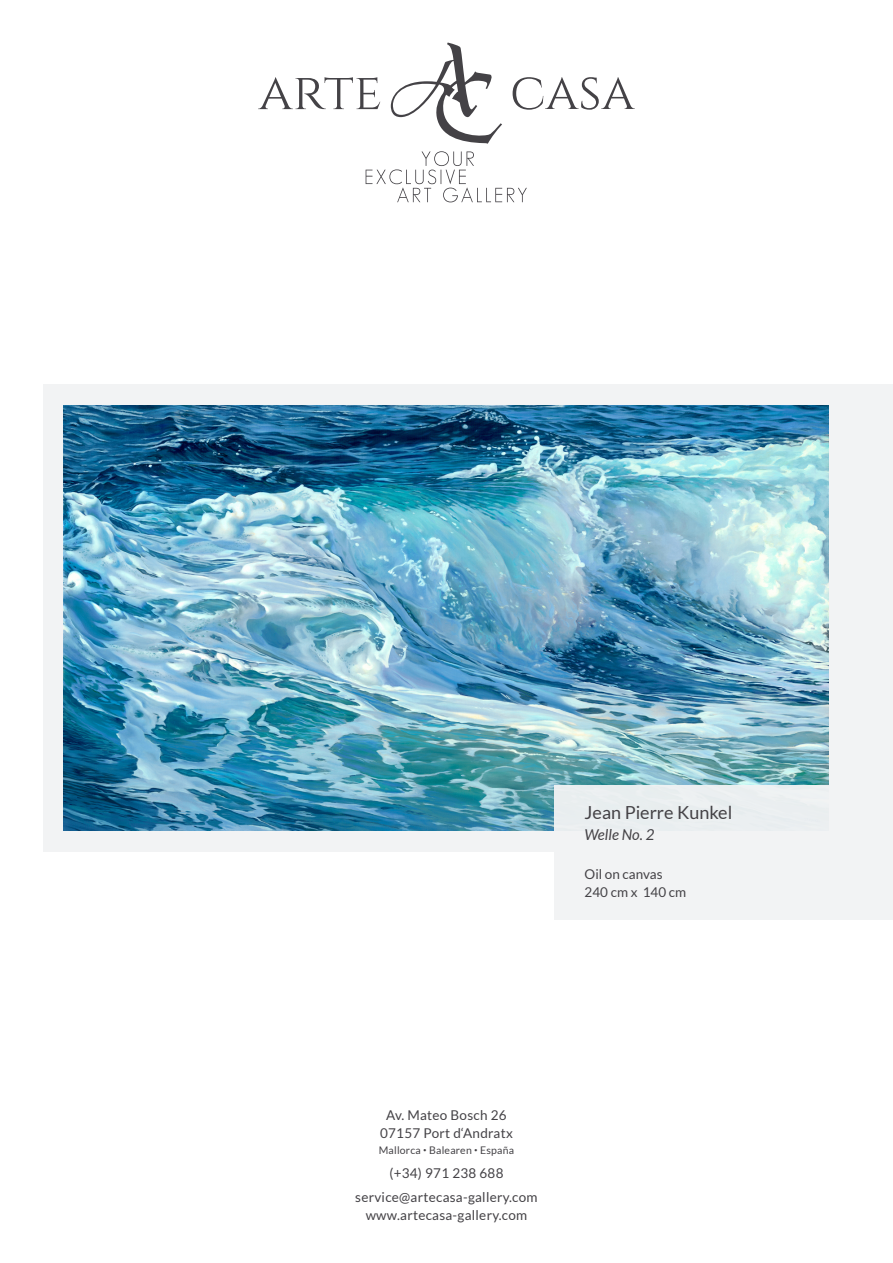
<style>
.page{position:relative;width:893px;height:1263px;background:#fff}
.page>*{position:absolute;margin:0;border:0;box-sizing:border-box;transform-origin:0 0}
.t1{font:18px "Lato";color:#444246}
.t2{font:italic 15px "Lato";color:#444246}
.t3{font:13.5px/18px "Lato";letter-spacing:.02em;color:#444246;text-align:center}
.t4{font:13.5px/18px "Lato";color:#444246}
.t5{font:10.5px "Lato";letter-spacing:.02em;color:#444246}
</style>
<div class="page">
<svg style="left:513px;top:77px;width:122px;height:33px"></svg>
<svg style="left:258px;top:77px;width:122px;height:32px"></svg>
<svg style="left:391px;top:43px;width:111px;height:101px"></svg>
<svg style="left:366px;top:151px;width:161px;height:51px"></svg>
<div style="left:43px;top:384px;width:850px;height:467px;background:#f2f3f4"></div>
<img style="left:64px;top:405px;width:764px;height:425px">
<div style="left:555px;top:785px;width:338px;height:135px;background:#f2f3f4"></div>
<h1 class="t1" style="left:585px;top:805px;width:149px">Jean Pierre Kunkel</h1>
<p class="t2" style="left:585px;top:828px;width:71px">Welle No. 2</p>
<p class="t4" style="left:585px;top:866px;width:103px">Oil on canvas<br>240 cm x 140 cm</p>
<p class="t3" style="left:380px;top:1107px;width:134px">Av. Mateo Bosch 26<br>07157 Port d‘Andratx</p>
<p class="t5" style="left:379px;top:1145px;width:137px">Mallorca <sup>•</sup> Balearen <sup>•</sup> España</p>
<p class="t3" style="left:355px;top:1161px;width:184px;line-height:24px">(+34) 971 238 688 service@artecasa-gallery.com</p>
<p class="t3" style="left:366px;top:1206px;width:163px">www.artecasa-gallery.com</p>
</div>
